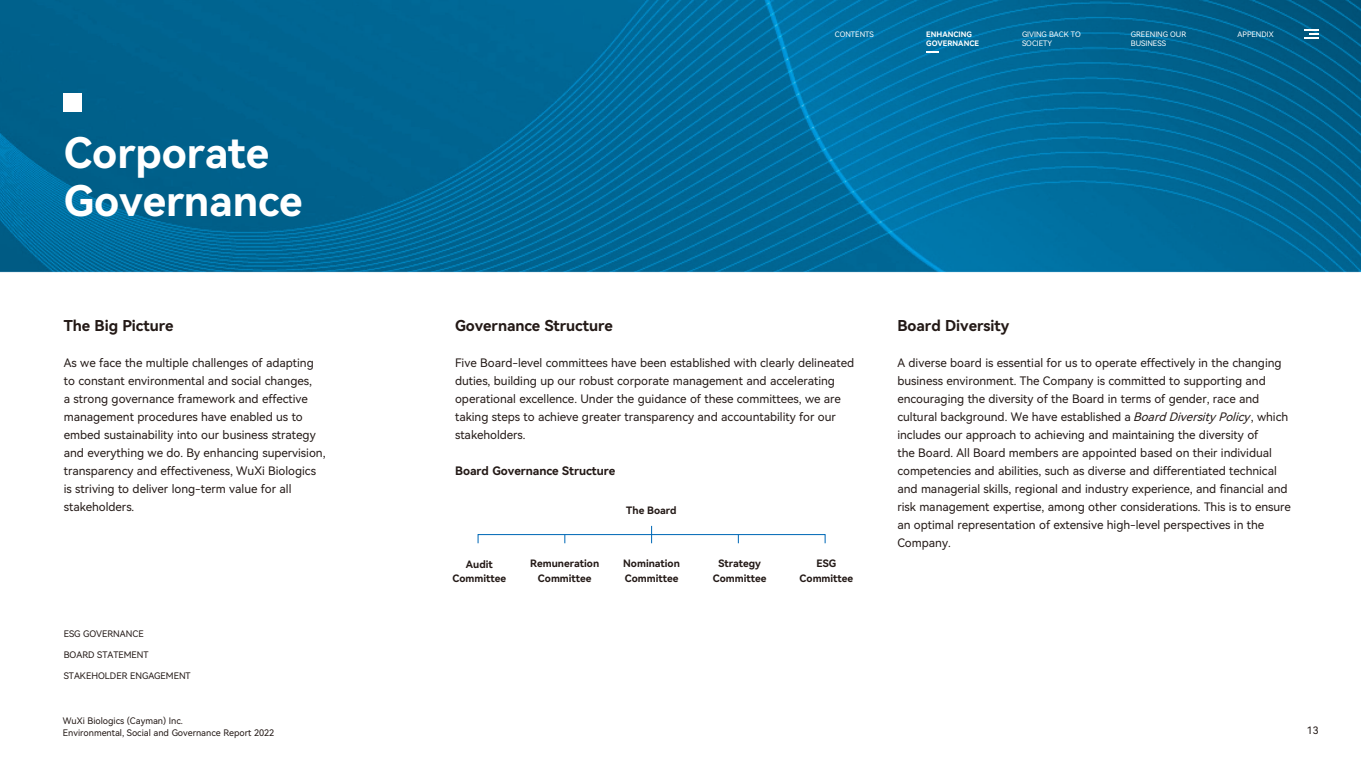
<style>
.page{position:relative;width:1361px;height:766px;background:#fff}
.page>*{position:absolute;margin:0;border:0;box-sizing:border-box;transform-origin:0 0}
.t1{font:42px/48px "Harmony OS Sans SC Bold";letter-spacing:-.005em;color:#fff}
.t2{font:15px "Harmony OS Sans SC Bold";letter-spacing:-.005em;color:#231916}
.t3{font:11.7px/18px "Harmony OS Sans SC";letter-spacing:-.005em;color:#231916}
.t4{font:11.7px "Harmony OS Sans SC Bold";letter-spacing:-.005em;color:#231916}
.t5{font:10.2px/14.2px "Harmony OS Sans SC Bold";color:#231916;text-align:center}
.t6{font:10.2px "Harmony OS Sans SC";color:#231916}
.t7{font:9px/12px "Harmony OS Sans SC";letter-spacing:-.005em;color:#231916}
.t8{font:7.5px/9px "Harmony OS Sans SC";letter-spacing:-.005em;color:#fff}
.t9{font:7.5px "Harmony OS Sans SC Bold";letter-spacing:-.005em;color:#fff}
.s1{font-style:italic}
</style>
<div class="page">
<img style="left:0;top:0;width:1361px;height:272px">
<svg style="left:1304px;top:29px;width:14px;height:9px"></svg>
<svg style="left:926px;top:52px;width:13px;height:1px"></svg>
<div style="left:64px;top:94px;width:18px;height:18px;background:#fff"></div>
<div style="left:477px;top:534px;width:348px;height:9px;border:1px solid #0069b7"></div>
<svg style="left:651px;top:525px;width:1px;height:18px"></svg>
<h1 class="t1" style="left:64px;top:127px;width:240px">Corporate<br>Governance</h1>
<p class="t2" style="left:64px;top:315px;width:111px">The Big Picture</p>
<p class="t3" style="left:64px;top:353px;width:263px">As we face the multiple challenges of adapting to constant environmental and social changes,<br>a strong governance framework and effective management procedures have enabled us to embed sustainability into our business strategy and everything we do. By enhancing supervision, transparency and effectiveness, WuXi Biologics is striving to deliver long-term value for all stakeholders.</p>
<p class="t7" style="left:64px;top:627px;width:81px">ESG GOVERNANCE</p>
<p class="t7" style="left:64px;top:648px;width:86px">BOARD STATEMENT</p>
<p class="t7" style="left:64px;top:669px;width:128px">STAKEHOLDER ENGAGEMENT</p>
<p class="t9" style="left:926px;top:29px;width:47px">ENHANCING</p>
<p class="t8" style="left:1237px;top:29px;width:38px">APPENDIX</p>
<p class="t9" style="left:926px;top:38px;width:54px">GOVERNANCE</p>
<p class="t8" style="left:835px;top:29px;width:40px">CONTENTS</p>
<p class="t8" style="left:1022px;top:29px;width:60px">GIVING BACK TO<br>SOCIETY</p>
<p class="t8" style="left:1131px;top:29px;width:57px">GREENING OUR<br>BUSINESS</p>
<p class="t2" style="left:455px;top:315px;width:159px">Governance Structure</p>
<p class="t3" style="left:455px;top:353px;width:401px">Five Board-level committees have been established with clearly delineated duties, building up our robust corporate management and accelerating operational excellence. Under the guidance of these committees, we are taking steps to achieve greater transparency and accountability for our stakeholders.</p>
<p class="t4" style="left:455px;top:462px;width:162px">Board Governance Structure</p>
<p class="t5" style="left:626px;top:502px;width:52px">The Board</p>
<p class="t5" style="left:452px;top:556px;width:55px">Audit<br>Committee</p>
<p class="t5" style="left:530px;top:556px;width:70px">Remuneration<br>Committee</p>
<p class="t5" style="left:623px;top:556px;width:58px;text-align:left">Nomination<br>Committee</p>
<p class="t5" style="left:713px;top:556px;width:55px">Strategy<br>Committee</p>
<p class="t5" style="left:799px;top:556px;width:55px">ESG<br>Committee</p>
<p class="t2" style="left:897px;top:315px;width:113px">Board Diversity</p>
<p class="t3" style="left:897px;top:353px;width:395px">A diverse board is essential for us to operate effectively in the changing business environment. The Company is committed to supporting and encouraging the diversity of the Board in terms of gender, race and cultural background. We have established a <span class="s1">BoardDiversity Policy</span>, which includes our approach to achieving and maintaining the diversity of<br>the Board. All Board members are appointed based on their individual competencies and abilities, such as diverse and differentiated technical and managerial skills, regional and industry experience, and financial and risk management expertise, among other considerations. This is to ensure an optimal representation of extensive high-level perspectives in the Company.</p>
<p class="t7" style="left:63px;top:714px;width:213px">WuXi Biologics (Cayman) Inc.<br>Environmental, Social and Governance Report 2022</p>
<p class="t6" style="left:1307px;top:723px;width:13px">13</p>
</div>
